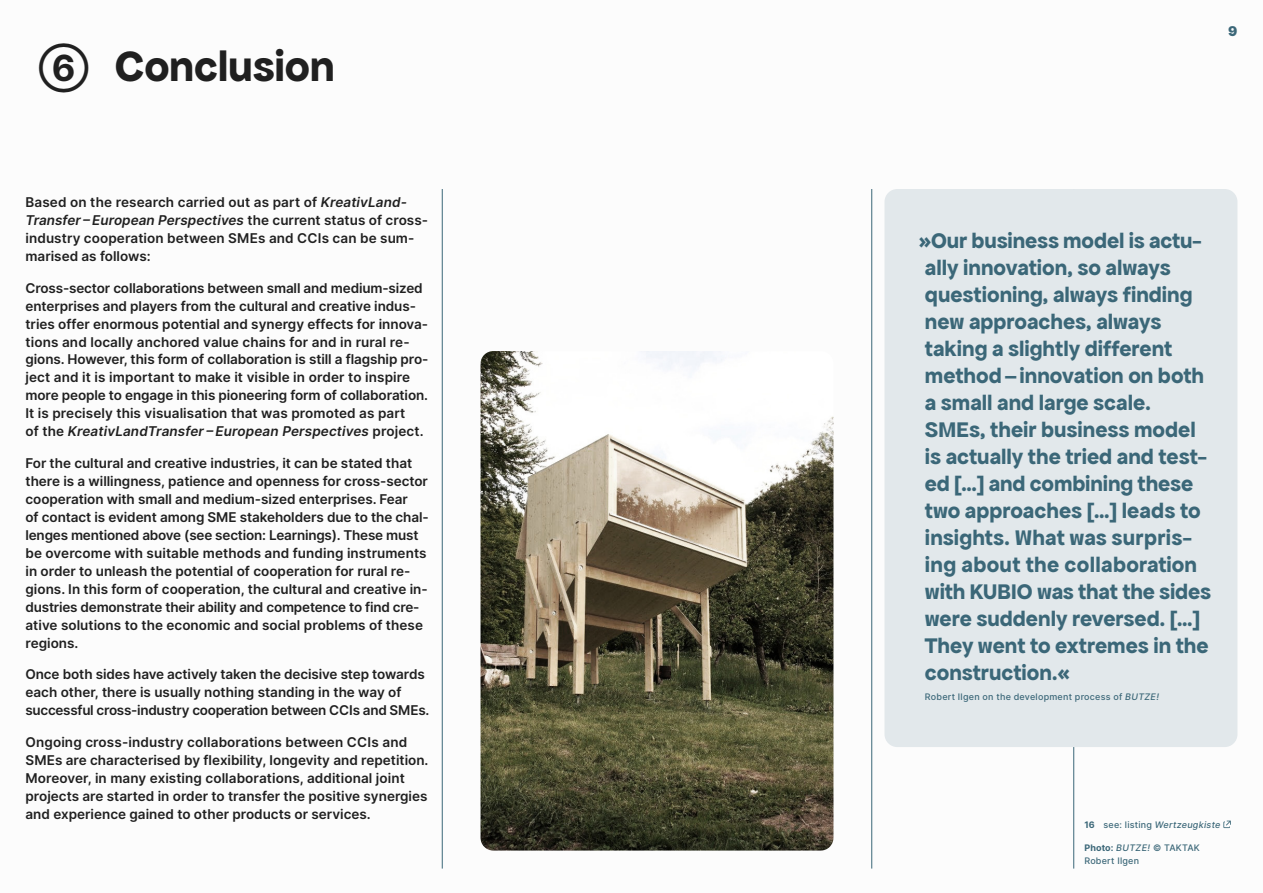
<style>
.page{position:relative;width:1263px;height:893px;background:#fff}
.page>*{position:absolute;margin:0;border:0;box-sizing:border-box;transform-origin:0 0}
.t1{font:700 45px "Apfel Grotezk";letter-spacing:-.005em;color:#202020}
.t2{font:700 22.5px/27px "Apfel Grotezk";color:#3b6778}
.t3{font:600 13.5px/18px "Inter";color:#202020}
.t4{font:900 13.5px "Inter";color:#3b6778}
.t5{font:500 9px/13.5px "Inter";letter-spacing:.025em;color:#3b6778}
.t6{font:italic 500 9px "Inter";letter-spacing:.03em;color:#3b6778}
.s1{font-family:"Inter";font-size:36px}
.s2{font-style:italic}
.s3{font-weight:700;font-style:normal}
.s4{font-style:normal}
.s5{font-weight:700}
</style>
<div class="page">
<hr style="left:1073px;top:189px;width:1px;height:680px;background:#3b6778">
<hr style="left:442px;top:189px;width:1px;height:680px;background:#3b6778">
<hr style="left:871px;top:189px;width:1px;height:680px;background:#3b6778">
<img style="left:480px;top:351px;width:353px;height:500px">
<svg style="left:1223px;top:821px;width:8px;height:7px"></svg>
<div style="left:884px;top:189px;width:353px;height:558px;background:#e2e8eb;border-radius:13px"></div>
<h1 class="t1" style="left:39px;top:40px;width:298px"><span class="s1">➅</span> Conclusion</h1>
<p class="t3" style="left:26px;top:193px;width:404px">Based on the research carried out as part of <span class="s2">KreativLand-Transfer – European Perspectives</span> the current status of cross&shy;industry cooperation between SMEs and CCIs can be sum&shy;marised as follows:</p>
<p class="t3" style="left:26px;top:278px;width:404px">Cross-sector collaborations between small and medium-sized enterprises and players from the cultural and creative indus&shy;tries offer enormous potential and synergy effects for innova&shy;tions and locally anchored value chains for and in rural re&shy;gions. However, this form of collaboration is still a flagship pro&shy;ject and it is important to make it visible in order to inspire more people to engage in this pioneering form of collaboration.<br>It is precisely this visualisation that was promoted as part<br>of the <span class="s2">KreativLandTransfer – European Perspectives</span> project.</p>
<p class="t3" style="left:26px;top:454px;width:405px">For the cultural and creative industries, it can be stated that there is a willingness, patience and openness for cross-sector cooperation with small and medium-sized enterprises. Fear<br>of contact is evident among SME stakeholders due to the chal&shy;lenges mentioned above (see section: Learnings). These must be overcome with suitable methods and funding instruments in order to unleash the potential of cooperation for rural re&shy;gions. In this form of cooperation, the cultural and creative in&shy;dustries demonstrate their ability and competence to find cre&shy;ative solutions to the economic and social problems of these regions.</p>
<p class="t3" style="left:26px;top:665px;width:405px">Once both sides have actively taken the decisive step towards each other, there is usually nothing standing in the way of successful cross-industry cooperation between CCIs and SMEs.</p>
<p class="t3" style="left:26px;top:733px;width:404px">Ongoing cross-industry collaborations between CCIs and SMEs are characterised by flexibility, longevity and repetition.<br>Moreover, in many existing collaborations, additional joint projects are started in order to transfer the positive synergies and experience gained to other products or services.</p>
<p class="t4" style="left:1228px;top:21px;width:11px">9</p>
<p class="t2" style="left:918px;top:227px;width:294px">»Our business model is actu&shy;ally innovation, so always questioning, always finding new approaches, always taking a slightly different method–innovation on both a small and large scale.<br>SMEs, their business model is actually the tried and test&shy;ed […] and combining these two approaches […] leads to insights. What was surpris&shy;ing about the collaboration with KUBIO was that the sides were suddenly reversed. […]<br>They went to extremes in the construction.«</p>
<p class="t5" style="left:925px;top:690px;width:236px">Robert Ilgen on the development process of <span class="s2">BUTZE!</span></p>
<p class="t6" style="left:1084px;top:818px;width:138px"><span class="s3">16</span> <span class="s4">see: listing</span> Wertzeugkiste</p>
<p class="t5" style="left:1084px;top:840px;width:117px"><span class="s5">Photo:</span> <span class="s2">BUTZE!</span> © TAKTAK<br>Robert Ilgen</p>
</div>
